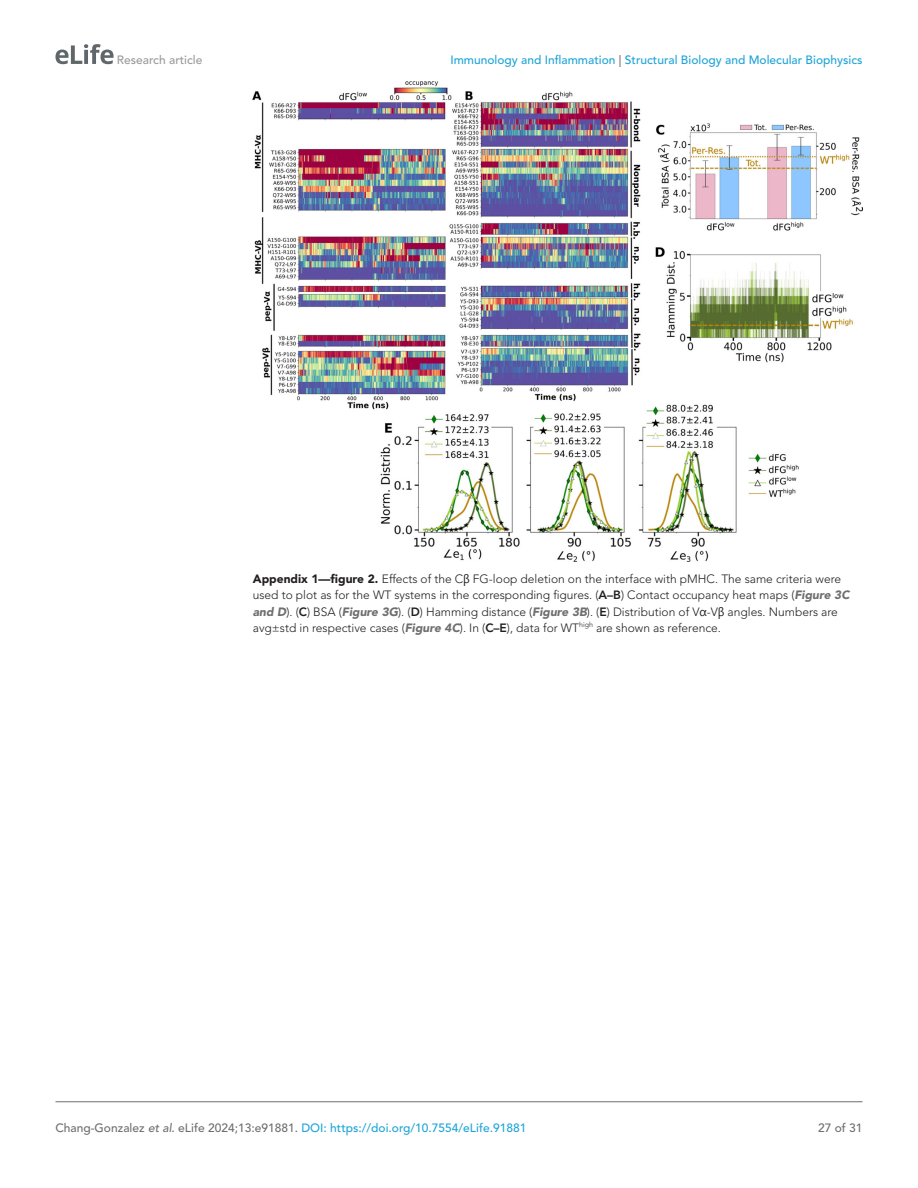
<style>
.page{position:relative;width:918px;height:1188px;background:#fff}
.page>*{position:absolute;margin:0;border:0;box-sizing:border-box;transform-origin:0 0}
.t1{font:300 12px/16.5px "Avenir LT Std";color:#231f20}
.t2{font:500 12px "Avenir LT Std";color:#1ea4d7}
.t3{font:500 12px "Avenir LT Std";color:#9a9a9a}
.t4{font:500 12px "Avenir LT Std";color:#6e6e70}
.s1{color:#6e6e70}
.s2{font-weight:900}
.s3{font-family:"Segoe UI";font-weight:400}
.s4{font-weight:800}
.s5{font-weight:900;font-style:italic;color:#6e6e70}
.s6{font-style:italic;color:#6e6e70}
</style>
<div class="page">
<svg style="left:55px;top:44px;width:59px;height:20px"></svg>
<hr style="left:56px;top:1101px;width:806px;height:1px;background:#6e6e70">
<img style="left:253px;top:81px;width:609px;height:481px">
<p class="t3" style="left:117px;top:53px;width:87px">Research article</p>
<p class="t2" style="left:450px;top:53px;width:414px">Immunology and Inflammation <span class="s1">|</span> Structural Biology and Molecular Biophysics</p>
<p class="t1" style="left:253px;top:570px;width:598px"><span class="s2">Appendix 1—figure 2.</span> Effects of the C<span class="s3">β</span> FG-loop deletion on the interface with pMHC. The same criteria were used to plot as for the WT systems in the corresponding figures. (<span class="s4">A–B</span>) Contact occupancy heat maps (<span class="s5">Figure 3C and D</span>). (<span class="s4">C</span>) BSA (<span class="s5">Figure 3G</span>). (<span class="s4">D</span>) Hamming distance (<span class="s5">Figure 3B</span>). (<span class="s4">E</span>) Distribution of V<span class="s3">α</span>-V<span class="s3">β</span> angles. Numbers are avg±std in respective cases (<span class="s5">Figure 4C</span>). In (<span class="s4">C–E</span>), data for WT<sup>high</sup> are shown as reference.</p>
<p class="t2" style="left:56px;top:1121px;width:472px"><span class="s1">Chang-Gonzalez</span> <span class="s6">et al</span><span class="s1">. eLife 2024;13:e91881.</span> DOI: https://doi.org/10.7554/eLife.91881</p>
<p class="t4" style="left:818px;top:1121px;width:46px">27 of 31</p>
</div>
